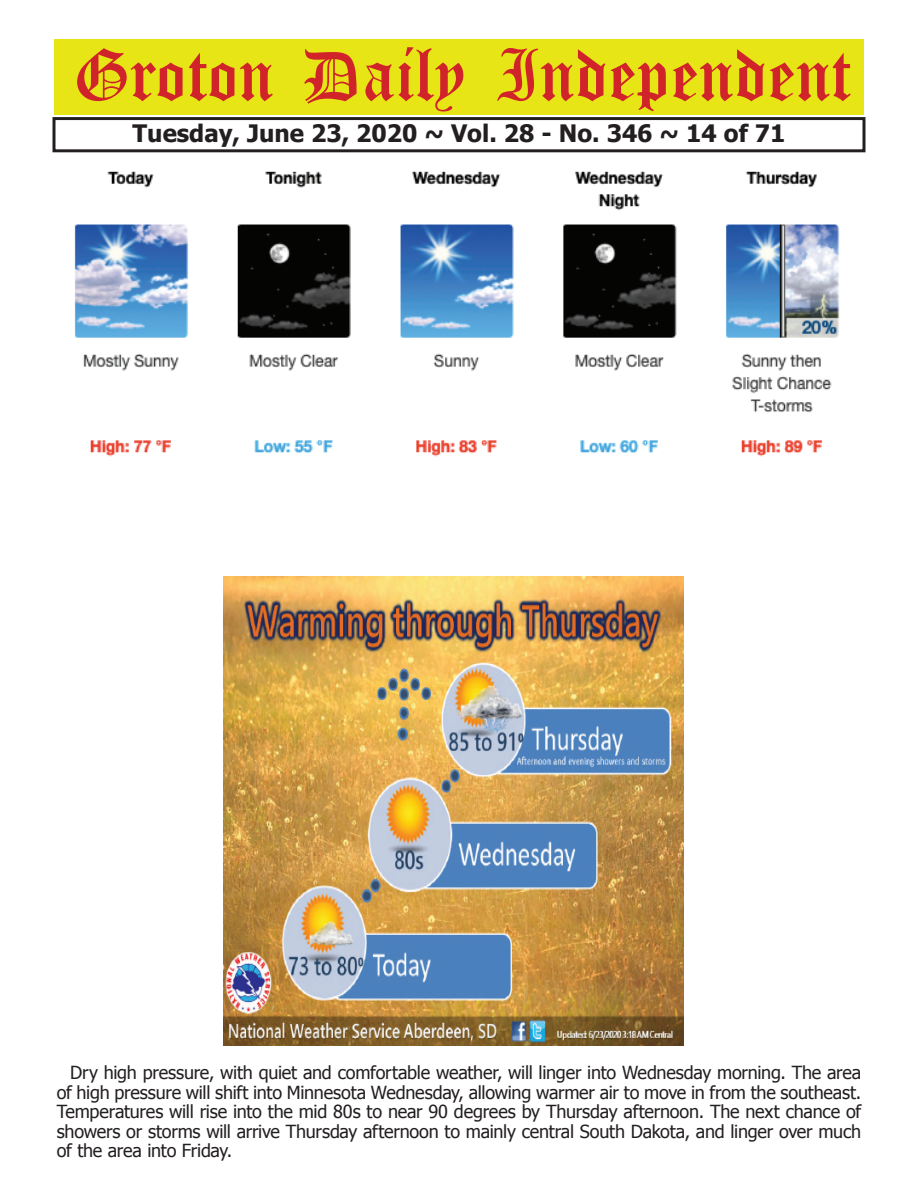
<style>
.page{position:relative;width:918px;height:1188px;background:#fff}
.page>*{position:absolute;margin:0;border:0;box-sizing:border-box;transform-origin:0 0}
.t1{font:54px "Old English Five";color:#d1232a}
.t2{font:700 24px "Tahoma";color:#231f20}
.t3{font:18px/19.5px "Tahoma";letter-spacing:-.015em;color:#231f20;text-align:justify}
</style>
<div class="page">
<div style="left:52px;top:117px;width:814px;height:35px;border:3px solid #231f20"></div>
<div style="left:54px;top:40px;width:810px;height:75px;background:#e7e515"></div>
<img style="left:224px;top:577px;width:459px;height:468px">
<img style="left:74px;top:171px;width:766px;height:286px">
<h1 class="t1" style="left:73px;top:50px;width:779px">Groton Daily Independent</h1>
<h2 class="t2" style="left:133px;top:116px;width:654px">Tuesday, June 23, 2020 ~ Vol. 28 - No. 346 ~ 14 of 71</h2>
<p class="t3" style="left:57px;top:1062px;width:806px;text-indent:14px">Dry high pressure, with quiet and comfortable weather, will linger into Wednesday morning. The area of high pressure will shift into Minnesota Wednesday, allowing warmer air to move in from the southeast.<br>Temperatures will rise into the mid 80s to near 90 degrees by Thursday afternoon. The next chance of showers or storms will arrive Thursday afternoon to mainly central South Dakota, and linger over much of the area into Friday.</p>
</div>
